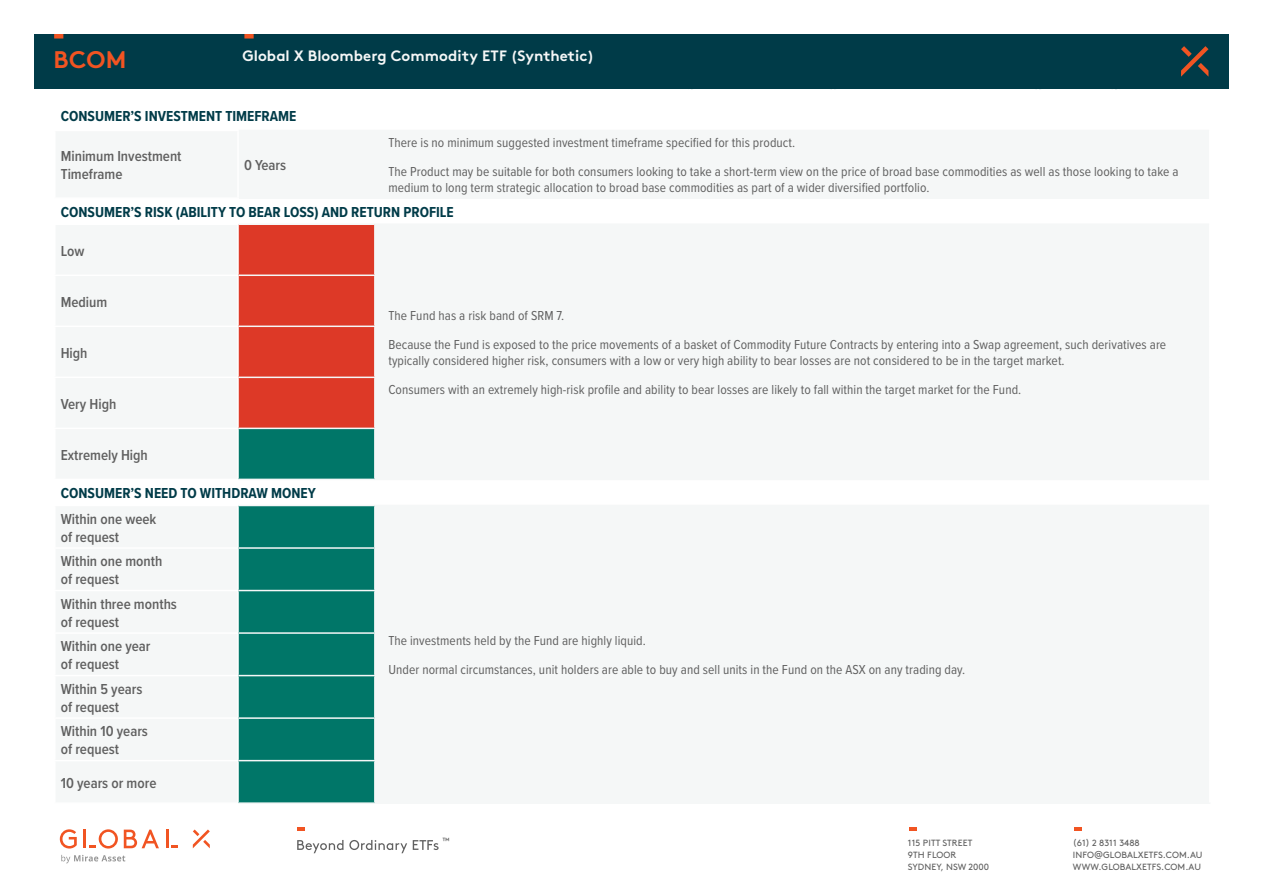
<style>
.page{position:relative;width:1263px;height:893px;background:#fff}
.page>*{position:absolute;margin:0;border:0;box-sizing:border-box;transform-origin:0 0}
.t1{font:700 24px "Brown";color:#f15422}
.t2{font:600 15px "Proxima Nova Cond";color:#606060}
.t3{font:700 15px "Proxima Nova Cond";color:#003b48}
.t4{font:700 15px "Brown";letter-spacing:.005em;color:#f5f7f7}
.t5{font:13.5px/16.5px "Proxima Nova Cond";letter-spacing:.005em;color:#606060}
.t6{font:9px/12px "Brown";letter-spacing:.01em;color:#606060}
</style>
<div class="page">
<div style="left:34px;top:34px;width:1195px;height:55px;background:#003b48"></div>
<svg style="left:1181px;top:46px;width:28px;height:31px"></svg>
<div style="left:244px;top:34px;width:10px;height:5px;background:#f15422"></div>
<div style="left:54px;top:34px;width:9px;height:5px;background:#f15422"></div>
<svg style="left:297px;top:840px;width:46px;height:13px"></svg>
<svg style="left:349px;top:840px;width:58px;height:13px"></svg>
<svg style="left:413px;top:840px;width:26px;height:10px"></svg>
<svg style="left:297px;top:827px;width:8px;height:3px"></svg>
<svg style="left:1074px;top:827px;width:7px;height:3px"></svg>
<svg style="left:909px;top:827px;width:7px;height:3px"></svg>
<svg style="left:124px;top:830px;width:35px;height:18px"></svg>
<svg style="left:193px;top:829px;width:17px;height:19px"></svg>
<hr style="left:166px;top:830px;width:3px;height:18px;background:#f15422">
<svg style="left:171px;top:846px;width:7px;height:2px"></svg>
<svg style="left:60px;top:829px;width:17px;height:19px"></svg>
<svg style="left:84px;top:829px;width:34px;height:19px"></svg>
<svg style="left:61px;top:855px;width:64px;height:8px"></svg>
<div style="left:238px;top:130px;width:137px;height:68px;background:#f5f7f7"></div>
<div style="left:239px;top:225px;width:135px;height:203px;background:#dd3927"></div>
<svg style="left:239px;top:429px;width:135px;height:373px;background:#138073"></svg>
<hr style="left:375px;top:130px;width:834px;height:1px;background:#f5f7f7">
<hr style="left:374px;top:131px;width:2px;height:66px;background:#f5f7f7">
<hr style="left:239px;top:197px;width:136px;height:2px;background:#f5f7f7">
<hr style="left:375px;top:197px;width:834px;height:2px;background:#f5f7f7">
<hr style="left:239px;top:223px;width:136px;height:2px;background:#f5f7f7">
<hr style="left:375px;top:223px;width:834px;height:2px;background:#f5f7f7">
<hr style="left:374px;top:225px;width:2px;height:50px;background:#f5f7f7">
<hr style="left:239px;top:275px;width:137px;height:1px;background:#f5f7f7">
<hr style="left:374px;top:276px;width:2px;height:50px;background:#f5f7f7">
<hr style="left:239px;top:326px;width:137px;height:1px;background:#f5f7f7">
<hr style="left:374px;top:327px;width:2px;height:50px;background:#f5f7f7">
<hr style="left:239px;top:377px;width:137px;height:1px;background:#f5f7f7">
<hr style="left:374px;top:378px;width:2px;height:50px;background:#f5f7f7">
<hr style="left:239px;top:428px;width:137px;height:1px;background:#f5f7f7">
<hr style="left:374px;top:429px;width:2px;height:50px;background:#f5f7f7">
<hr style="left:239px;top:479px;width:136px;height:1px;background:#f5f7f7">
<hr style="left:375px;top:479px;width:834px;height:1px;background:#f5f7f7">
<hr style="left:239px;top:505px;width:136px;height:1px;background:#f5f7f7">
<hr style="left:375px;top:505px;width:834px;height:1px;background:#f5f7f7">
<hr style="left:374px;top:506px;width:2px;height:41px;background:#f5f7f7">
<hr style="left:239px;top:547px;width:137px;height:2px;background:#f5f7f7">
<hr style="left:374px;top:549px;width:2px;height:41px;background:#f5f7f7">
<hr style="left:239px;top:590px;width:137px;height:1px;background:#f5f7f7">
<hr style="left:374px;top:591px;width:2px;height:41px;background:#f5f7f7">
<hr style="left:239px;top:632px;width:137px;height:2px;background:#f5f7f7">
<hr style="left:374px;top:634px;width:2px;height:41px;background:#f5f7f7">
<hr style="left:239px;top:675px;width:137px;height:1px;background:#f5f7f7">
<hr style="left:374px;top:676px;width:2px;height:41px;background:#f5f7f7">
<hr style="left:239px;top:717px;width:137px;height:2px;background:#f5f7f7">
<hr style="left:374px;top:719px;width:2px;height:41px;background:#f5f7f7">
<hr style="left:239px;top:760px;width:137px;height:1px;background:#f5f7f7">
<hr style="left:374px;top:761px;width:2px;height:41px;background:#f5f7f7">
<hr style="left:239px;top:802px;width:136px;height:2px;background:#f5f7f7">
<hr style="left:375px;top:802px;width:835px;height:2px;background:#f5f7f7">
<hr style="left:54px;top:130px;width:185px;height:1px;background:#fff">
<hr style="left:237px;top:131px;width:2px;height:66px;background:#fff">
<hr style="left:54px;top:197px;width:185px;height:2px;background:#fff">
<h1 class="t1" style="left:54px;top:40px;width:74px">BCOM</h1>
<p class="t4" style="left:242px;top:44px;width:354px">Global X Bloomberg Commodity ETF (Synthetic)</p>
<p class="t3" style="left:61px;top:105px;width:237px">CONSUMER’S INVESTMENT TIMEFRAME</p>
<p class="t2" style="left:61px;top:145px;width:122px">Minimum Investment</p>
<p class="t2" style="left:61px;top:163px;width:63px">Timeframe</p>
<p class="t5" style="left:388px;top:134px;width:408px">There is no minimum suggested investment timeframe specified for this product.</p>
<p class="t5" style="left:388px;top:162px;width:792px">The Product may be suitable for both consumers looking to take a short-term view on the price of broad base commodities as well as those looking to take a medium to long term strategic allocation to broad base commodities as part of a wider diversified portfolio.</p>
<p class="t3" style="left:61px;top:201px;width:394px">CONSUMER’S RISK (ABILITY TO BEAR LOSS) AND RETURN PROFILE</p>
<p class="t2" style="left:61px;top:240px;width:25px">Low</p>
<p class="t2" style="left:244px;top:154px;width:44px">0 Years</p>
<p class="t2" style="left:61px;top:291px;width:48px">Medium</p>
<p class="t2" style="left:61px;top:342px;width:28px">High</p>
<p class="t2" style="left:61px;top:393px;width:57px">Very High</p>
<p class="t2" style="left:61px;top:444px;width:89px">Extremely High</p>
<p class="t3" style="left:61px;top:482px;width:257px">CONSUMER’S NEED TO WITHDRAW MONEY</p>
<p class="t2" style="left:61px;top:508px;width:97px">Within one week</p>
<p class="t2" style="left:61px;top:526px;width:60px">of request</p>
<p class="t2" style="left:61px;top:550px;width:103px">Within one month</p>
<p class="t2" style="left:61px;top:568px;width:60px">of request</p>
<p class="t2" style="left:61px;top:593px;width:118px">Within three months</p>
<p class="t2" style="left:61px;top:611px;width:60px">of request</p>
<p class="t2" style="left:61px;top:635px;width:91px">Within one year</p>
<p class="t2" style="left:61px;top:653px;width:60px">of request</p>
<p class="t2" style="left:61px;top:678px;width:83px">Within 5 years</p>
<p class="t2" style="left:61px;top:696px;width:60px">of request</p>
<p class="t2" style="left:61px;top:720px;width:89px">Within 10 years</p>
<p class="t2" style="left:61px;top:738px;width:60px">of request</p>
<p class="t2" style="left:61px;top:772px;width:97px">10 years or more</p>
<p class="t5" style="left:388px;top:307px;width:177px">The Fund has a risk band of SRM 7.</p>
<p class="t5" style="left:388px;top:336px;width:779px">Because the Fund is exposed to the price movements of a basket of Commodity Future Contracts by entering into a Swap agreement, such derivatives are typically considered higher risk, consumers with a low or very high ability to bear losses are not considered to be in the target market.</p>
<p class="t5" style="left:388px;top:381px;width:634px">Consumers with an extremely high-risk profile and ability to bear losses are likely to fall within the target market for the Fund.</p>
<p class="t5" style="left:388px;top:632px;width:259px">The investments held by the Fund are highly liquid.</p>
<p class="t5" style="left:388px;top:661px;width:578px">Under normal circumstances, unit holders are able to buy and sell units in the Fund on the ASX on any trading day.</p>
<p class="t6" style="left:442px;top:834px;width:9px">™</p>
<p class="t6" style="left:908px;top:836px;width:83px">115 PITT STREET<br>9TH FLOOR<br>SYDNEY, NSW 2000</p>
<p class="t6" style="left:1073px;top:836px;width:131px">(61) 2 8311 3488<br>INFO@GLOBALXETFS.COM.AU<br>WWW.GLOBALXETFS.COM.AU</p>
</div>
